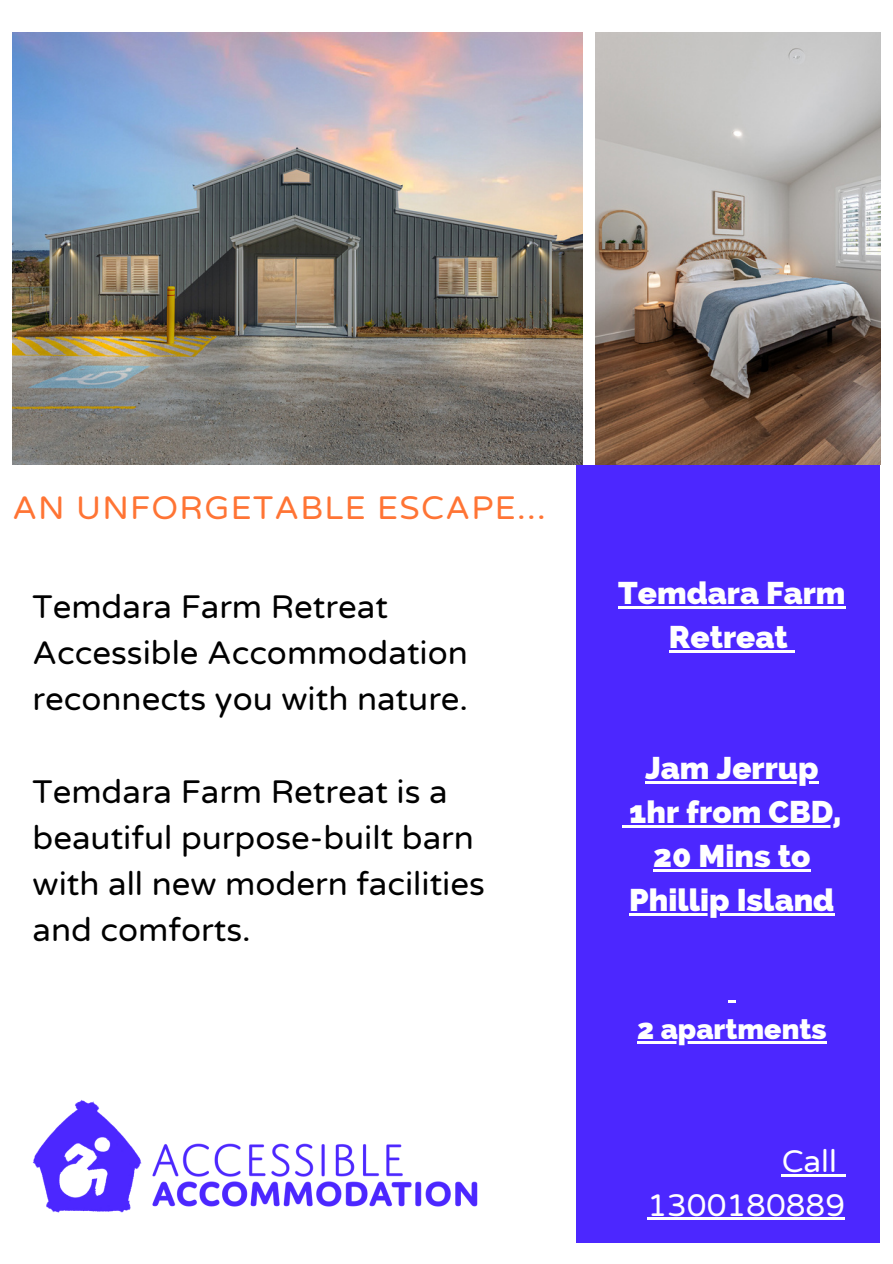
<style>
.page{position:relative;width:893px;height:1264px;background:#fff}
.page>*{position:absolute;margin:0;border:0;box-sizing:border-box;transform-origin:0 0}
.t1{font:33px/46px "Varela Round";color:#000}
.t2{font:33px "Varela Round";letter-spacing:.04em;color:#ff7434}
.t3{font:800 31.5px/43.8px "Raleway";color:#fff;text-align:center}
.t4{font:31.5px "Varela Round";color:#fff}
.t5{font:800 28.5px "Raleway";color:#fff}
</style>
<div class="page">
<div style="left:576px;top:465px;width:303px;height:776px;background:#4c27ff"></div>
<img style="left:12px;top:33px;width:570px;height:431px">
<img style="left:595px;top:33px;width:285px;height:431px">
<img style="left:33px;top:1100px;width:445px;height:113px">
<hr style="left:618px;top:606px;width:227px;height:2px;background:#fff">
<hr style="left:668px;top:650px;width:119px;height:2px;background:#fff">
<svg style="left:787px;top:650px;width:7px;height:2px"></svg>
<hr style="left:645px;top:781px;width:173px;height:2px;background:#fff">
<svg style="left:622px;top:825px;width:7px;height:2px"></svg>
<hr style="left:629px;top:825px;width:212px;height:2px;background:#fff">
<hr style="left:653px;top:869px;width:157px;height:2px;background:#fff">
<hr style="left:629px;top:913px;width:205px;height:2px;background:#fff">
<svg style="left:728px;top:1000px;width:7px;height:3px"></svg>
<hr style="left:637px;top:1041px;width:189px;height:2px;background:#fff">
<hr style="left:781px;top:1173px;width:55px;height:3px;background:#fff">
<svg style="left:836px;top:1174px;width:9px;height:2px"></svg>
<hr style="left:647px;top:1217px;width:198px;height:2px;background:#fff">
<p class="t2" style="left:12px;top:488px;width:534px">AN UNFORGETABLE ESCAPE...</p>
<p class="t1" style="left:33px;top:584px;width:437px">Temdara Farm Retreat<br>Accessible Accommodation reconnects you with nature.</p>
<p class="t1" style="left:33px;top:769px;width:454px">Temdara Farm Retreat is a beautiful purpose-built barn with all new modern facilities and comforts.</p>
<p class="t3" style="left:618px;top:570px;width:229px">Temdara Farm<br>Retreat</p>
<p class="t3" style="left:645px;top:746px;width:175px">Jam Jerrup</p>
<p class="t3" style="left:629px;top:790px;width:214px">1hr from CBD,<br>20 Mins to<br>Phillip Island</p>
<p class="t5" style="left:637px;top:1012px;width:191px">2 apartments</p>
<p class="t4" style="left:781px;top:1142px;width:57px">Call</p>
<p class="t4" style="left:647px;top:1186px;width:199px">1300180889</p>
</div>
